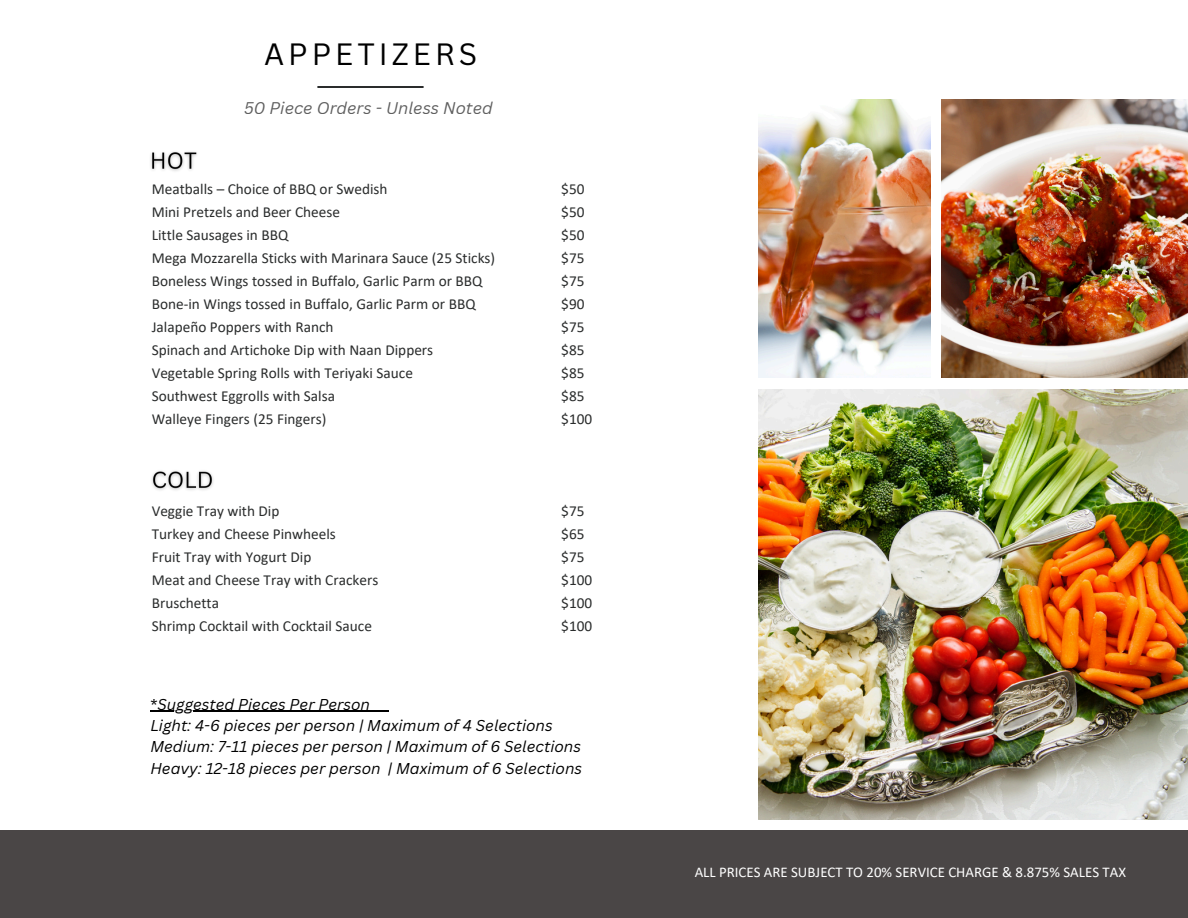
<style>
.page{position:relative;width:1188px;height:918px;background:#fff}
.page>*{position:absolute;margin:0;border:0;box-sizing:border-box;transform-origin:0 0}
.t1{font:30px "Canva Sans";letter-spacing:.135em;color:#000}
.t2{font:italic 16.5px "Canva Sans";color:#000}
.t3{font:15.3px/23px "Calibri";color:#2a2c2c}
.t4{font:italic 15.3px/21.3px "Canva Sans";color:#000}
.t5{font:14.85px "Calibri";color:#fff}
.s1{font-style:normal}
</style>
<div class="page">
<img style="left:941px;top:99px;width:247px;height:278px">
<img style="left:758px;top:99px;width:173px;height:278px">
<img style="left:758px;top:390px;width:430px;height:430px">
<div style="left:0;top:830px;width:1188px;height:88px;background:#4a4646"></div>
<img style="left:317px;top:87px;width:107px;height:1px">
<img style="left:150px;top:151px;width:47px;height:20px">
<img style="left:151px;top:471px;width:63px;height:19px">
<hr style="left:158px;top:711px;width:212px;height:1px;background:#000">
<svg style="left:370px;top:711px;width:19px;height:1px"></svg>
<p class="t1" style="left:264px;top:33px;width:215px">APPETIZERS</p>
<p class="t2" style="left:244px;top:96px;width:250px">50 Piece Orders - Unless Noted</p>
<h3 class="t3" style="left:152px;top:179px;width:345px">Meatballs – Choice of BBQ or Swedish<br>Mini Pretzels and Beer Cheese<br>Little Sausages in BBQ<br>Mega Mozzarella Sticks with Marinara Sauce (25 Sticks)<br>Boneless Wings tossed in Buffalo, Garlic Parm or BBQ Bone-in Wings tossed in Buffalo, Garlic Parm or BBQ Jalapeño Poppers with Ranch<br>Spinach and Artichoke Dip with Naan Dippers Vegetable Spring Rolls with Teriyaki Sauce<br>Southwest Eggrolls with Salsa<br>Walleye Fingers (25 Fingers)</h3>
<h3 class="t3" style="left:152px;top:500px;width:228px">Veggie Tray with Dip<br>Turkey and Cheese Pinwheels<br>Fruit Tray with Yogurt Dip<br>Meat and Cheese Tray with Crackers<br>Bruschetta<br>Shrimp Cocktail with Cocktail Sauce</h3>
<h3 class="t3" style="left:561px;top:179px;width:32px">$50 $50 $50 $75 $75 $90 $75 $85 $85 $85 $100</h3>
<h3 class="t3" style="left:561px;top:500px;width:32px">$75 $65 $75 $100 $100 $100</h3>
<h3 class="t4" style="left:150px;top:693px;width:221px"><span class="s1">*</span>Suggested Pieces Per Person</h3>
<h3 class="t4" style="left:150px;top:715px;width:433px">Light: 4-6 pieces per person | Maximum of 4 Selections<br>Medium: 7-11 pieces per person | Maximum of 6 Selections<br>Heavy: 12-18 pieces per person | Maximum of 6 Selections</h3>
<h1 class="t5" style="left:695px;top:866px;width:433px">ALL PRICES ARE SUBJECT TO 20% SERVICE CHARGE &amp; 8.875% SALES TAX</h1>
</div>
